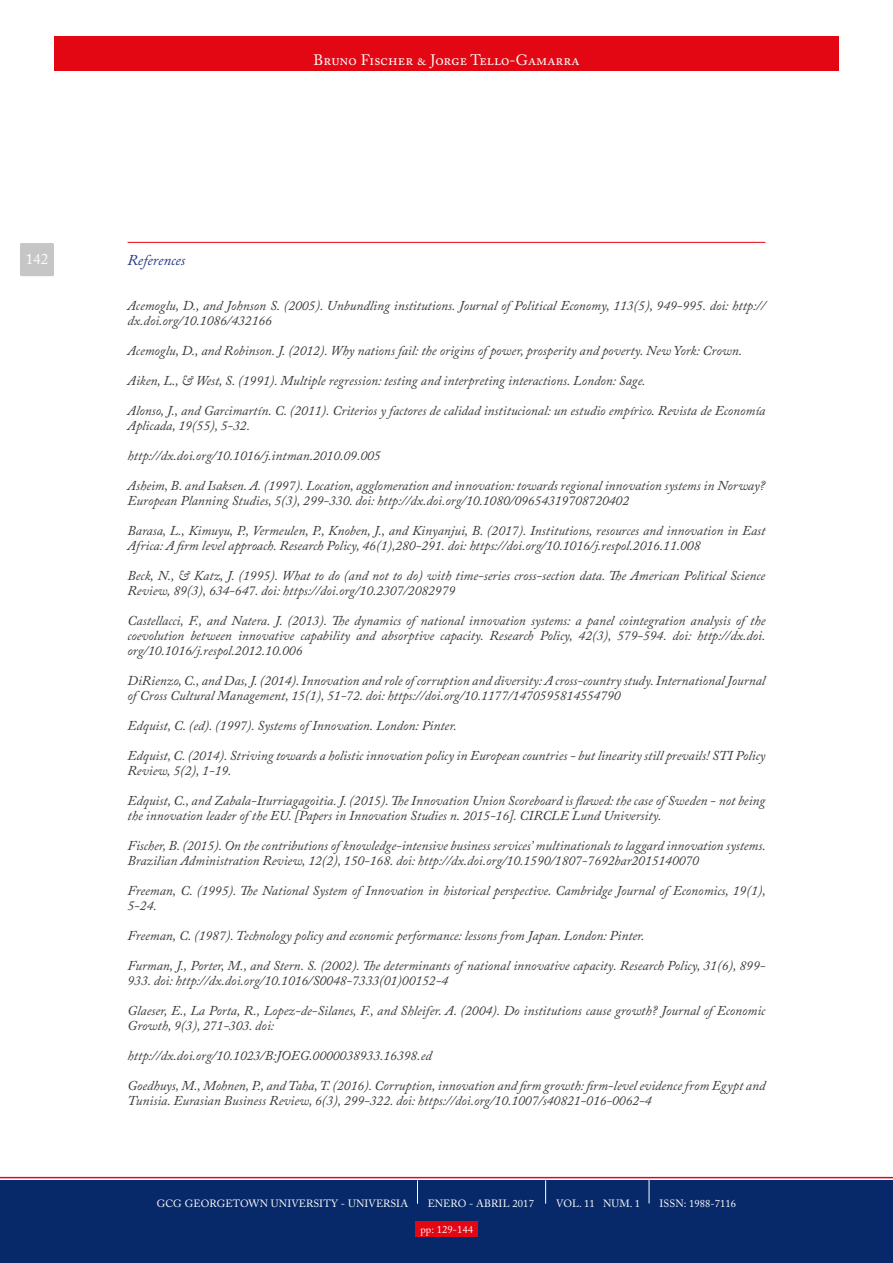
<style>
.page{position:relative;width:893px;height:1263px;background:#fff}
.page>*{position:absolute;margin:0;border:0;box-sizing:border-box;transform-origin:0 0}
.t1{font:15px "Adobe Caslon Pro";letter-spacing:.005em;color:#fff}
.t2{font:italic 15px "Adobe Caslon Pro";letter-spacing:-.005em;color:#283583}
.t3{font:italic 13.5px/15px "Adobe Caslon Pro";color:#3a3835}
.t4{font:10.5px "Adobe Caslon Pro";letter-spacing:.01em;color:#fff}
</style>
<div class="page">
<div style="left:54px;top:37px;width:785px;height:34px;background:#e30613"></div>
<div style="left:0;top:1180px;width:893px;height:83px;background:#082969"></div>
<svg style="left:0;top:1177px;width:893px;height:27px"></svg>
<div style="left:415px;top:1221px;width:63px;height:16px;background:#e30613"></div>
<div style="left:20px;top:243px;width:34px;height:33px;background:#c6c6c6;border-radius:2px"></div>
<hr style="left:128px;top:242px;width:637px;height:1px;background:#e30613">
<p class="t1" style="left:314px;top:51px;width:267px">Bruno Fischer &amp; Jorge Tello-Gamarra</p>
<p class="t1" style="left:26px;top:250px;width:24px">142</p>
<p class="t2" style="left:128px;top:251px;width:59px">References</p>
<p class="t3" style="left:128px;top:298px;width:639px">Acemoglu, D., and Johnson S. (2005). Unbundling institutions. Journal of Political Economy, 113(5), 949-995. doi: http:// dx.doi.org/10.1086/432166</p>
<p class="t3" style="left:128px;top:343px;width:616px">Acemoglu, D., and Robinson. J. (2012). Why nations fail: the origins of power, prosperity and poverty. New York: Crown.</p>
<p class="t3" style="left:128px;top:373px;width:520px">Aiken, L., &amp; West, S. (1991). Multiple regression: testing and interpreting interactions. London: Sage.</p>
<p class="t3" style="left:128px;top:403px;width:639px">Alonso, J., and Garcimartín. C. (2011). Criterios y factores de calidad institucional: un estudio empírico. Revista de Economía<br>Aplicada, 19(55), 5-32.</p>
<p class="t3" style="left:128px;top:448px;width:255px">http://dx.doi.org/10.1016/j.intman.2010.09.005</p>
<p class="t3" style="left:128px;top:478px;width:639px">Asheim, B. and Isaksen. A. (1997). Location, agglomeration and innovation: towards regional innovation systems in Norway?<br>European Planning Studies, 5(3), 299-330. doi: http://dx.doi.org/10.1080/09654319708720402</p>
<p class="t3" style="left:128px;top:523px;width:639px">Barasa, L., Kimuyu, P., Vermeulen, P., Knoben, J., and Kinyanjui, B. (2017). Institutions, resources and innovation in East<br>Africa: A firm level approach. Research Policy, 46(1),280-291. doi: https://doi.org/10.1016/j.respol.2016.11.008</p>
<p class="t3" style="left:128px;top:568px;width:639px">Beck, N., &amp; Katz, J. (1995). What to do (and not to do) with time-series cross-section data. The American Political Science<br>Review, 89(3), 634-647. doi: https://doi.org/10.2307/2082979</p>
<p class="t3" style="left:128px;top:613px;width:639px;text-align:justify">Castellacci, F., and Natera. J. (2013). The dynamics of national innovation systems: a panel cointegration analysis of the coevolution between innovative capability and absorptive capacity. Research Policy, 42(3), 579-594. doi: http://dx.doi. org/10.1016/j.respol.2012.10.006</p>
<p class="t3" style="left:128px;top:673px;width:639px">DiRienzo, C., and Das, J. (2014). Innovation and role of corruption and diversity: A cross-country study. International Journal of Cross Cultural Management, 15(1), 51-72. doi: https://doi.org/10.1177/1470595814554790</p>
<p class="t3" style="left:128px;top:718px;width:331px">Edquist, C. (ed). (1997). Systems of Innovation. London: Pinter.</p>
<p class="t3" style="left:128px;top:748px;width:639px">Edquist, C. (2014). Striving towards a holistic innovation policy in European countries - but linearity still prevails! STI Policy<br>Review, 5(2), 1-19.</p>
<p class="t3" style="left:128px;top:793px;width:639px">Edquist, C., and Zabala-Iturriagagoitia. J. (2015). The Innovation Union Scoreboard is flawed: the case of Sweden - not being the innovation leader of the EU. [Papers in Innovation Studies n. 2015-16]. CIRCLE Lund University.</p>
<p class="t3" style="left:128px;top:838px;width:640px">Fischer, B. (2015). On the contributions of knowledge-intensive business services’ multinationals to laggard innovation systems.<br>Brazilian Administration Review, 12(2), 150-168. doi: http://dx.doi.org/10.1590/1807-7692bar2015140070</p>
<p class="t3" style="left:128px;top:883px;width:640px">Freeman, C. (1995). The National System of Innovation in historical perspective. Cambridge Journal of Economics, 19(1),<br>5-24.</p>
<p class="t3" style="left:128px;top:928px;width:518px">Freeman, C. (1987). Technology policy and economic performance: lessons from Japan. London: Pinter.</p>
<p class="t3" style="left:128px;top:958px;width:639px">Furman, J., Porter, M., and Stern. S. (2002). The determinants of national innovative capacity. Research Policy, 31(6), 899-<br>933. doi: http://dx.doi.org/10.1016/S0048-7333(01)00152-4</p>
<p class="t3" style="left:128px;top:1003px;width:639px">Glaeser, E., La Porta, R., Lopez-de-Silanes, F., and Shleifer. A. (2004). Do institutions cause growth? Journal of Economic<br>Growth, 9(3), 271-303. doi:</p>
<p class="t3" style="left:128px;top:1048px;width:306px">http://dx.doi.org/10.1023/B:JOEG.0000038933.16398.ed</p>
<p class="t3" style="left:128px;top:1078px;width:639px">Goedhuys, M., Mohnen, P., and Taha, T. (2016). Corruption, innovation and firm growth: firm-level evidence from Egypt and<br>Tunisia. Eurasian Business Review, 6(3), 299-322. doi: https://doi.org/10.1007/s40821-016-0062-4</p>
<p class="t4" style="left:157px;top:1197px;width:253px">GCG GEORGETOWN UNIVERSITY - UNIVERSIA</p>
<p class="t4" style="left:428px;top:1197px;width:108px">ENERO - ABRIL 2017</p>
<p class="t4" style="left:556px;top:1197px;width:85px">VOL. 11 NUM. 1</p>
<p class="t4" style="left:660px;top:1197px;width:78px">ISSN: 1988-7116</p>
<p class="t4" style="left:420px;top:1223px;width:54px">pp: 129-144</p>
</div>
